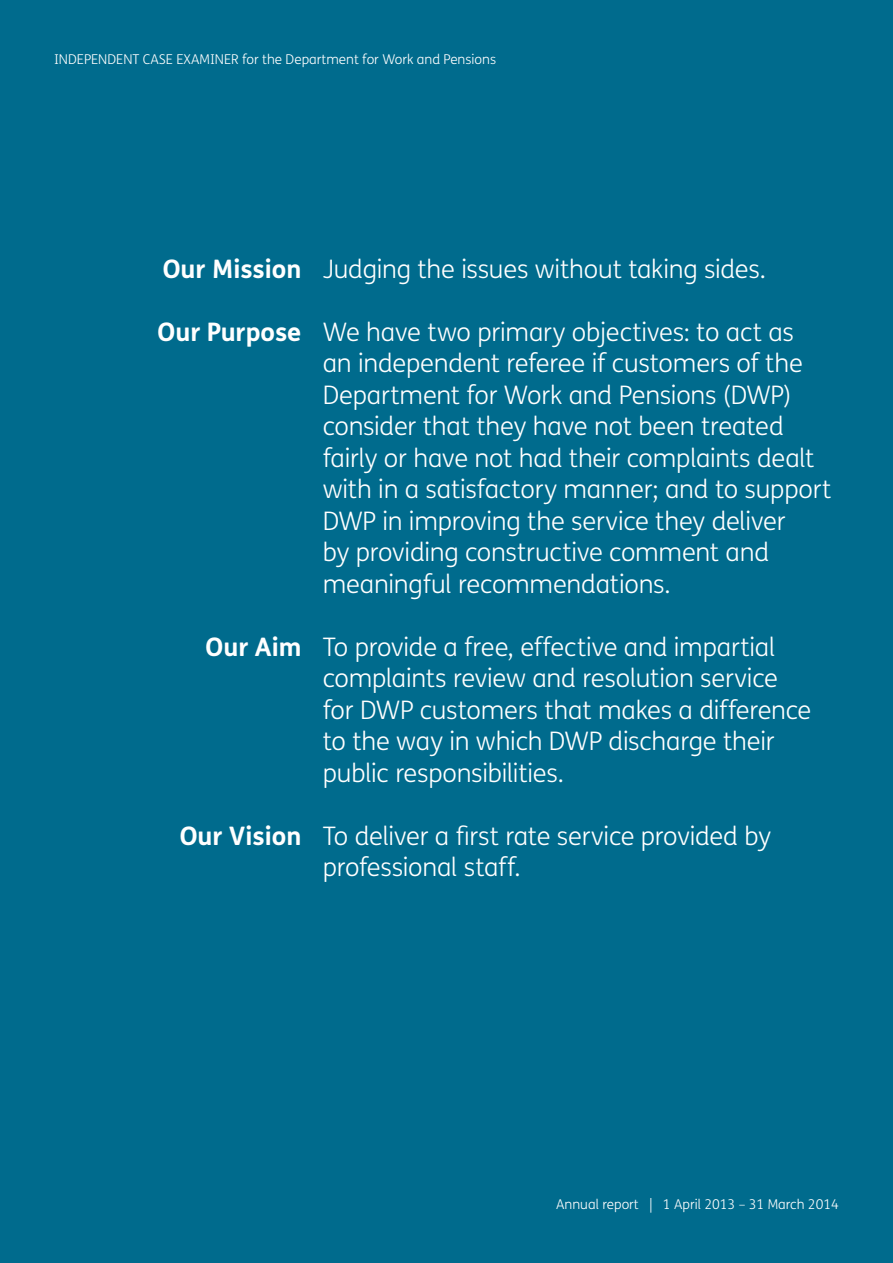
<style>
.page{position:relative;width:893px;height:1263px;background:#006b8d}
.page>*{position:absolute;margin:0;border:0;box-sizing:border-box;transform-origin:0 0}
.t1{font:300 25.5px/31.5px "FS Me";letter-spacing:-.01em;color:#fff}
.t2{font:700 25.5px "FS Me";color:#fff}
.t3{font:300 13.5px "FS Me";color:#fff}
</style>
<div class="page">
<p class="t3" style="left:54px;top:50px;width:444px">INDEPENDENT CASE EXAMINER for the Department for Work and Pensions</p>
<p class="t2" style="left:163px;top:249px;width:140px">Our Mission</p>
<p class="t2" style="left:158px;top:312px;width:145px">Our Purpose</p>
<p class="t2" style="left:206px;top:627px;width:97px">Our Aim</p>
<p class="t2" style="left:180px;top:816px;width:123px">Our Vision</p>
<p class="t1" style="left:323px;top:252px;width:445px">Judging the issues without taking sides.</p>
<p class="t1" style="left:323px;top:315px;width:510px">We have two primary objectives: to act as<br>an independent referee if customers of the Department for Work and Pensions (DWP) consider that they have not been treated fairly or have not had their complaints dealt with in a satisfactory manner; and to support DWP in improving the service they deliver<br>by providing constructive comment and meaningful recommendations.</p>
<p class="t1" style="left:323px;top:630px;width:490px">To provide a free, effective and impartial complaints review and resolution service for DWP customers that makes a difference to the way in which DWP discharge their public responsibilities.</p>
<p class="t1" style="left:323px;top:819px;width:450px">To deliver a first rate service provided by professional staff.</p>
<p class="t3" style="left:556px;top:1195px;width:284px">Annual report | 1 April 2013 – 31 March 2014</p>
</div>
